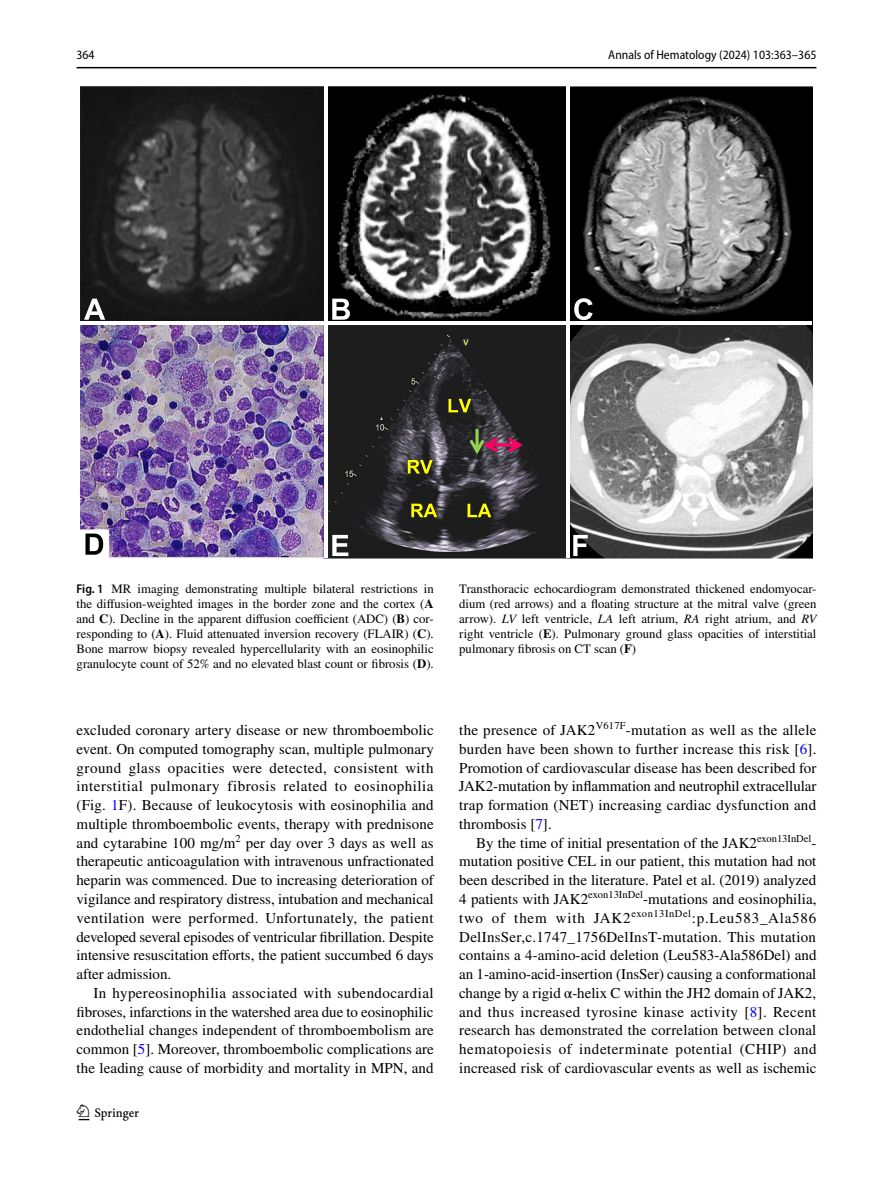
<style>
.page{position:relative;width:893px;height:1187px;background:#fff}
.page>*{position:absolute;margin:0;border:0;box-sizing:border-box;transform-origin:0 0}
.t1{font:22.5px "Springnew Regular 2";color:#000}
.t2{font:15px/18.8px "STIX";letter-spacing:.005em;color:#000;text-align:justify}
.t3{font:12.75px/15px "STIX";color:#000;text-align:justify}
.t4{font:semi-condensed 12.75px "Myriad Pro";color:#000}
.s1{font-family:"Myriad Pro";font-weight:600;font-stretch:semi-condensed}
.s2{font-weight:700}
.s3{font-style:italic}
.s4{color:#00f}
</style>
<div class="page">
<hr style="left:77px;top:67px;width:739px;height:1px;background:#000">
<img style="left:81px;top:87px;width:731px;height:471px">
<svg style="left:332px;top:535px;width:16px;height:21px"></svg>
<svg style="left:448px;top:399px;width:23px;height:13px"></svg>
<svg style="left:467px;top:503px;width:24px;height:14px"></svg>
<svg style="left:408px;top:460px;width:25px;height:13px"></svg>
<svg style="left:411px;top:503px;width:26px;height:14px"></svg>
<svg style="left:470px;top:429px;width:53px;height:25px"></svg>
<svg style="left:573px;top:535px;width:15px;height:21px"></svg>
<svg style="left:574px;top:298px;width:19px;height:22px"></svg>
<hr style="left:566px;top:87px;width:3px;height:471px;background:#fff">
<svg style="left:332px;top:298px;width:18px;height:22px"></svg>
<hr style="left:324px;top:87px;width:3px;height:470px;background:#fff">
<hr style="left:81px;top:321px;width:731px;height:3px;background:#fff">
<svg style="left:85px;top:533px;width:18px;height:21px"></svg>
<svg style="left:84px;top:298px;width:21px;height:22px"></svg>
<p class="t4" style="left:77px;top:48px;width:20px">364</p>
<p class="t4" style="left:608px;top:48px;width:210px">Annals of Hematology (2024) 103:363–365</p>
<p class="t3" style="left:77px;top:582px;width:359px"><span class="s1">Fig. 1</span> MR imaging demonstrating multiple bilateral restrictions in the diffusion-weighted images in the border zone and the cortex (<span class="s2">A </span>and <span class="s2">C</span>). Decline in the apparent diffusion coefficient (ADC) (<span class="s2">B</span>) cor&shy;responding to (<span class="s2">A</span>). Fluid attenuated inversion recovery (FLAIR) (<span class="s2">C</span>).<br>Bone marrow biopsy revealed hypercellularity with an eosinophilic granulocyte count of 52% and no elevated blast count or fibrosis (<span class="s2">D</span>).</p>
<p class="t3" style="left:459px;top:582px;width:359px">Transthoracic echocardiogram demonstrated thickened endomyocar&shy;dium (red arrows) and a floating structure at the mitral valve (green arrow). <span class="s3">LV</span> left ventricle, <span class="s3">LA</span> left atrium, <span class="s3">RA</span> right atrium, and <span class="s3">RV </span>right ventricle (<span class="s2">E</span>). Pulmonary ground glass opacities of interstitial pulmonary fibrosis on CT scan (<span class="s2">F</span>)</p>
<p class="t2" style="left:77px;top:721px;width:359px">excluded coronary artery disease or new thromboembolic event. On computed tomography scan, multiple pulmonary ground glass opacities were detected, consistent with interstitial pulmonary fibrosis related to eosinophilia (Fig. <span class="s4">1</span>F). Because of leukocytosis with eosinophilia and multiple thromboembolic events, therapy with prednisone and cytarabine 100 mg/m<sup>2</sup> per day over 3 days as well as therapeutic anticoagulation with intravenous unfractionated heparin was commenced. Due to increasing deterioration of vigilance and respiratory distress, intubation and mechanical ventilation were performed. Unfortunately, the patient developed several episodes of ventricular fibrillation. Despite intensive resuscitation efforts, the patient succumbed 6 days after admission.</p>
<p class="t2" style="left:77px;top:984px;width:359px;text-indent:17px">In hypereosinophilia associated with subendocardial fibroses, infarctions in the watershed area due to eosinophilic endothelial changes independent of thromboembolism are common [<span class="s4">5</span>]. Moreover, thromboembolic complications are the leading cause of morbidity and mortality in MPN, and</p>
<h1 class="t1" style="left:79px;top:1104px;width:62px">1 3</h1>
<p class="t2" style="left:459px;top:721px;width:359px">the presence of JAK2<sup>V617F</sup>-mutation as well as the allele burden have been shown to further increase this risk [<span class="s4">6</span>].<br>Promotion of cardiovascular disease has been described for JAK2-mutation by inflammation and neutrophil extracellular trap formation (NET) increasing cardiac dysfunction and thrombosis [<span class="s4">7</span>].</p>
<p class="t2" style="left:459px;top:834px;width:359px;text-indent:17px">By the time of initial presentation of the JAK2<sup>exon13InDel&shy;</sup>mutation positive CEL in our patient, this mutation had not been described in the literature. Patel et al. (2019) analyzed 4 patients with JAK2<sup>exon13InDel</sup>-mutations and eosinophilia, two of them with JAK2<sup>exon13InDel</sup>:p.Leu583_Ala586<br>DelInsSer,c.1747_1756DelInsT-mutation. This mutation contains a 4-amino-acid deletion (Leu583-Ala586Del) and an 1-amino-acid-insertion (InsSer) causing a conformational change by a rigid α-helix C within the JH2 domain of JAK2, and thus increased tyrosine kinase activity [<span class="s4">8</span>]. Recent research has demonstrated the correlation between clonal hematopoiesis of indeterminate potential (CHIP) and increased risk of cardiovascular events as well as ischemic</p>
</div>
